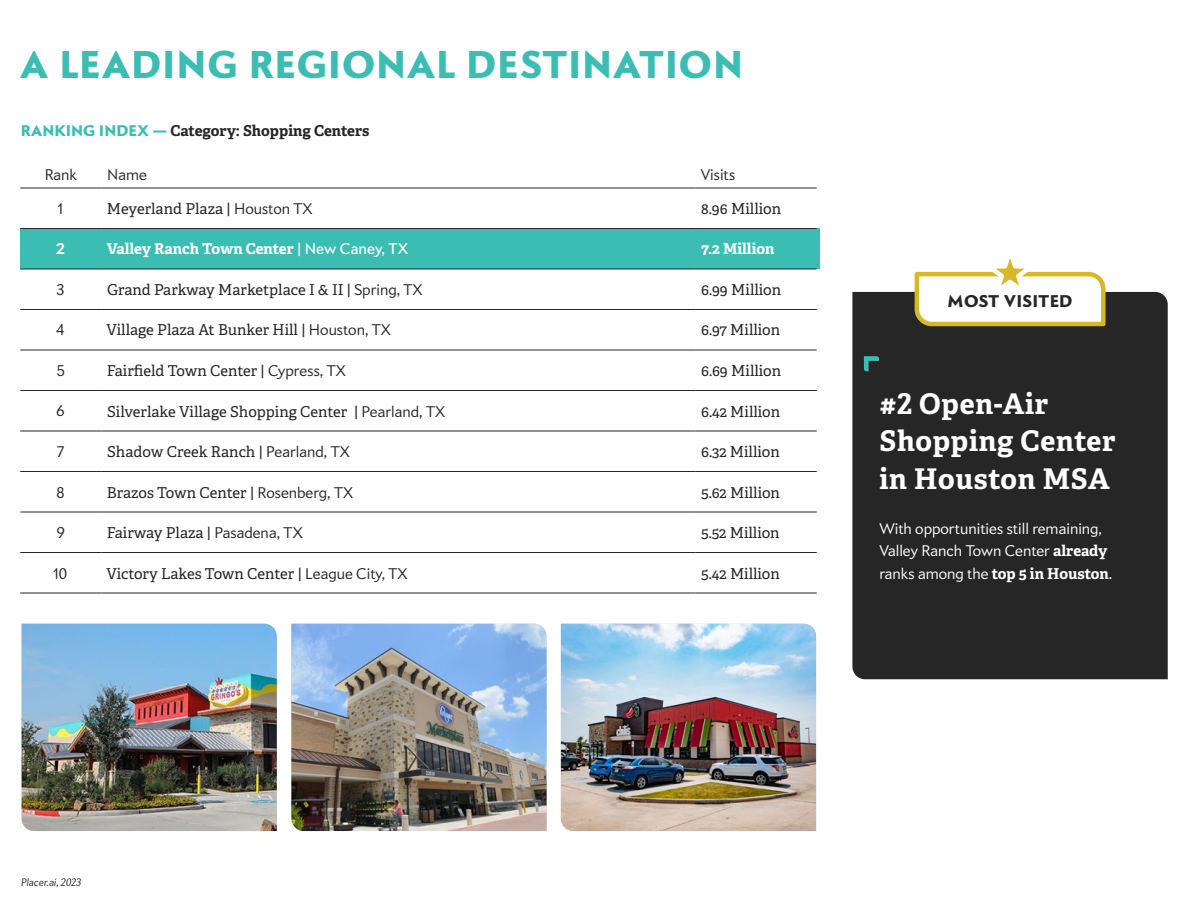
<style>
.page{position:relative;width:1188px;height:918px;background:#fff}
.page>*{position:absolute;margin:0;border:0;box-sizing:border-box;transform-origin:0 0}
.t1{font:800 37.5px "Apres";letter-spacing:.025em;color:#3bbdb4}
.t2{font:700 28.5px/37.5px "Adelle";letter-spacing:.025em;color:#fff}
.t3{font:800 16.5px "Apres";letter-spacing:.025em;color:#262626}
.t4{font:15px "Adelle";color:#262626}
.t5{font:300 15px/22.5px "Apres";color:#fff}
.t6{font:700 15px "Adelle";letter-spacing:-.005em;color:#fff}
.t7{font:700 15px "Adelle";letter-spacing:-.005em;color:#262626}
.t8{font:300 15px "Apres";color:#262626}
.t9{font:700 15px "Apres";color:#fff}
.t10{font:italic 300 10.5px "Apres";color:#262626}
.s1{font-family:"Apres";font-weight:800;color:#3bbdb4}
.s2{font-family:"Apres";font-weight:300}
.s3{font-weight:400}
.s4{font-family:"Apres";font-weight:400}
.s5{font-family:"Adelle";font-weight:700}
</style>
<div class="page">
<div style="left:20px;top:228px;width:800px;height:41px;background:#3bbdb4"></div>
<div style="left:852px;top:292px;width:316px;height:387px;background:#262626"></div>
<svg style="left:864px;top:356px;width:15px;height:15px"></svg>
<svg style="left:912px;top:258px;width:196px;height:70px"></svg>
<img style="left:22px;top:624px;width:255px;height:207px">
<img style="left:291px;top:624px;width:256px;height:207px">
<hr style="left:20px;top:228px;width:81px;height:1px;background:#262626">
<hr style="left:101px;top:228px;width:594px;height:1px;background:#262626">
<hr style="left:695px;top:228px;width:122px;height:1px;background:#262626">
<hr style="left:20px;top:269px;width:81px;height:1px;background:#262626">
<hr style="left:101px;top:269px;width:594px;height:1px;background:#262626">
<hr style="left:695px;top:269px;width:122px;height:1px;background:#262626">
<hr style="left:20px;top:309px;width:81px;height:1px;background:#262626">
<hr style="left:101px;top:309px;width:594px;height:1px;background:#262626">
<hr style="left:695px;top:309px;width:122px;height:1px;background:#262626">
<hr style="left:20px;top:350px;width:81px;height:1px;background:#262626">
<hr style="left:101px;top:350px;width:594px;height:1px;background:#262626">
<hr style="left:695px;top:350px;width:122px;height:1px;background:#262626">
<hr style="left:20px;top:552px;width:81px;height:1px;background:#262626">
<hr style="left:101px;top:552px;width:594px;height:1px;background:#262626">
<hr style="left:695px;top:552px;width:122px;height:1px;background:#262626">
<hr style="left:20px;top:188px;width:81px;height:1px;background:#262626">
<hr style="left:101px;top:188px;width:594px;height:1px;background:#262626">
<hr style="left:695px;top:188px;width:122px;height:1px;background:#262626">
<hr style="left:20px;top:593px;width:81px;height:1px;background:#262626">
<hr style="left:101px;top:593px;width:594px;height:1px;background:#262626">
<hr style="left:695px;top:593px;width:122px;height:1px;background:#262626">
<hr style="left:20px;top:471px;width:81px;height:1px;background:#262626">
<hr style="left:101px;top:471px;width:594px;height:1px;background:#262626">
<hr style="left:695px;top:471px;width:122px;height:1px;background:#262626">
<hr style="left:20px;top:512px;width:81px;height:1px;background:#262626">
<hr style="left:101px;top:512px;width:594px;height:1px;background:#262626">
<hr style="left:695px;top:512px;width:122px;height:1px;background:#262626">
<hr style="left:20px;top:390px;width:81px;height:1px;background:#262626">
<hr style="left:101px;top:390px;width:594px;height:1px;background:#262626">
<hr style="left:695px;top:390px;width:122px;height:1px;background:#262626">
<hr style="left:20px;top:431px;width:81px;height:1px;background:#262626">
<hr style="left:101px;top:431px;width:594px;height:1px;background:#262626">
<hr style="left:695px;top:431px;width:122px;height:1px;background:#262626">
<img style="left:561px;top:624px;width:255px;height:207px">
<h1 class="t1" style="left:20px;top:41px;width:724px">A LEADING REGIONAL DESTINATION</h1>
<p class="t7" style="left:21px;top:121px;width:350px"><span class="s1">RANKING INDEX —</span> Category: Shopping Centers</p>
<p class="t8" style="left:45px;top:165px;width:34px">Rank</p>
<p class="t8" style="left:107px;top:165px;width:41px">Name</p>
<p class="t8" style="left:701px;top:165px;width:36px">Visits</p>
<p class="t8" style="left:58px;top:199px;width:7px">1</p>
<p class="t4" style="left:107px;top:199px;width:207px">Meyerland Plaza | <span class="s2">Houston TX</span></p>
<p class="t4" style="left:701px;top:199px;width:81px">8.96 Million</p>
<p class="t9" style="left:56px;top:240px;width:10px">2</p>
<p class="t6" style="left:107px;top:240px;width:303px">Valley Ranch Town Center <span class="s3">|</span> <span class="s4">New Caney, TX</span></p>
<p class="t6" style="left:701px;top:240px;width:75px">7.2 Million</p>
<p class="t8" style="left:57px;top:280px;width:9px">3</p>
<p class="t4" style="left:107px;top:280px;width:317px">Grand Parkway Marketplace I &amp; II | <span class="s2">Spring, TX</span></p>
<p class="t4" style="left:701px;top:280px;width:82px">6.99 Million</p>
<p class="t8" style="left:56px;top:321px;width:10px">4</p>
<p class="t4" style="left:106px;top:321px;width:286px">Village Plaza At Bunker Hill | <span class="s2">Houston, TX</span></p>
<p class="t4" style="left:701px;top:321px;width:81px">6.97 Million</p>
<p class="t8" style="left:57px;top:361px;width:10px">5</p>
<p class="t4" style="left:107px;top:361px;width:240px">Fairfield Town Center | <span class="s2">Cypress, TX</span></p>
<p class="t4" style="left:701px;top:361px;width:82px">6.69 Million</p>
<p class="t8" style="left:57px;top:402px;width:9px">6</p>
<p class="t4" style="left:107px;top:402px;width:339px">Silverlake Village Shopping Center | <span class="s2">Pearland, TX</span></p>
<p class="t4" style="left:701px;top:402px;width:81px">6.42 Million</p>
<p class="t8" style="left:57px;top:442px;width:8px">7</p>
<p class="t4" style="left:107px;top:442px;width:244px">Shadow Creek Ranch | <span class="s2">Pearland, TX</span></p>
<p class="t4" style="left:701px;top:442px;width:80px">6.32 Million</p>
<p class="t8" style="left:57px;top:483px;width:10px">8</p>
<p class="t4" style="left:107px;top:483px;width:248px">Brazos Town Center | <span class="s2">Rosenberg, TX</span></p>
<p class="t4" style="left:701px;top:483px;width:80px">5.62 Million</p>
<p class="t8" style="left:57px;top:523px;width:10px">9</p>
<p class="t4" style="left:107px;top:524px;width:197px">Fairway Plaza | <span class="s2">Pasadena, TX</span></p>
<p class="t4" style="left:701px;top:524px;width:80px">5.52 Million</p>
<p class="t8" style="left:53px;top:564px;width:15px">10</p>
<p class="t4" style="left:106px;top:564px;width:303px">Victory Lakes Town Center | <span class="s2">League City, TX</span></p>
<p class="t4" style="left:701px;top:564px;width:80px">5.42 Million</p>
<p class="t3" style="left:948px;top:291px;width:126px">MOST VISITED</p>
<h2 class="t2" style="left:879px;top:385px;width:238px">#2 Open-Air<br>Shopping Center in Houston MSA</h2>
<p class="t5" style="left:879px;top:517px;width:234px">With opportunities still remaining,<br>Valley Ranch Town Center <span class="s5">already </span>ranks among the <span class="s5">top 5 in Houston</span>.</p>
<p class="t10" style="left:21px;top:876px;width:62px">Placer.ai, 2023</p>
</div>
